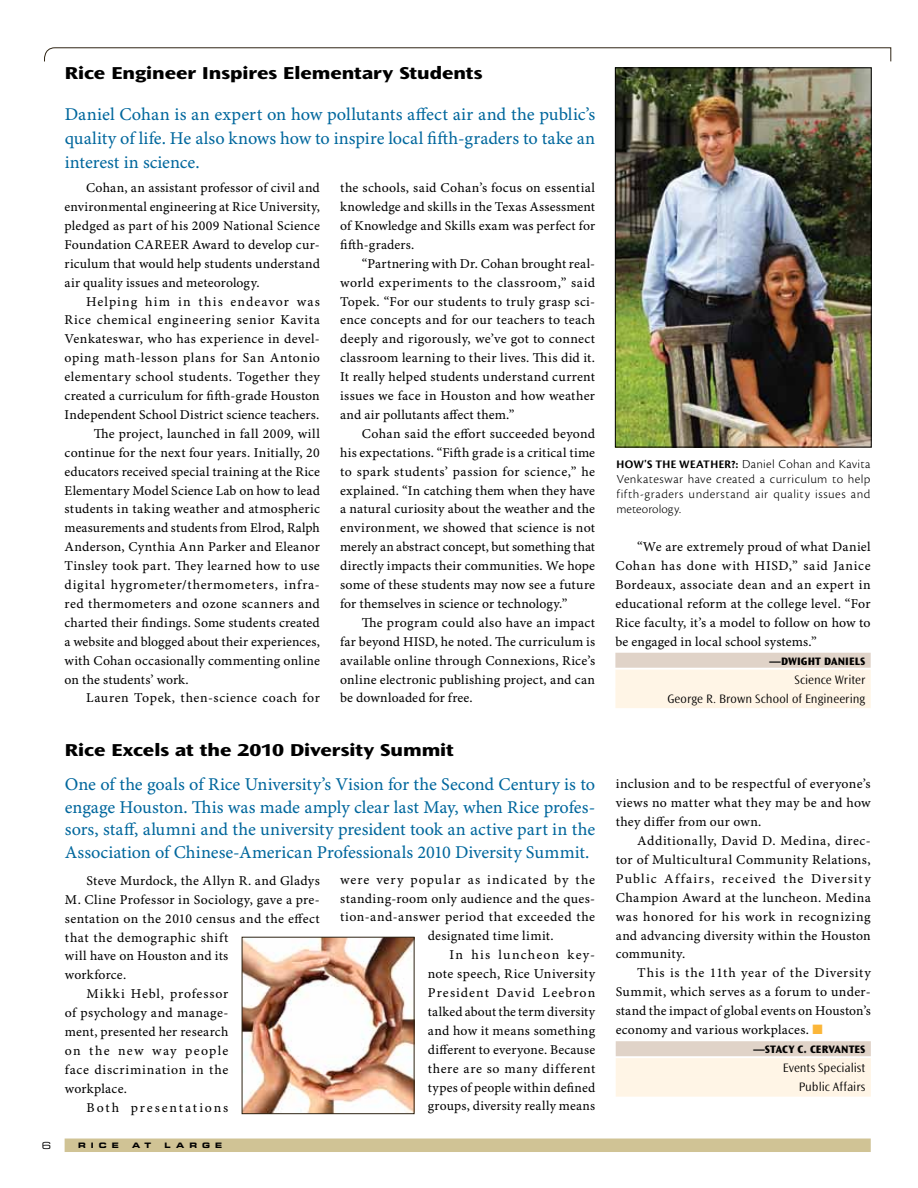
<style>
.page{position:relative;width:918px;height:1188px;background:#fff}
.page>*{position:absolute;margin:0;border:0;box-sizing:border-box;transform-origin:0 0}
.t1{font:18px/22.5px "Minion Pro Capt";letter-spacing:-.005em;color:#00679d;text-align:justify}
.t2{font:800 expanded 18px "Ocean Sans Std";color:#000}
.t3{font:13.5px/18.9px "Minion Pro Capt";letter-spacing:.02em;color:#000;text-align:justify}
.t4{font:13.5px "Minion Pro Capt";letter-spacing:.04em;color:#000}
.t5{font:13.5px "Minion Pro Capt";letter-spacing:.05em;color:#000}
.t6{font:13.5px "Minion Pro Capt";color:#000}
.t7{font:13.5px "Minion Pro Capt";letter-spacing:.07em;color:#000}
.t8{font:13.5px "Minion Pro Capt";letter-spacing:.08em;color:#000}
.t9{font:13.5px "Minion Pro Capt";letter-spacing:.055em;color:#000}
.t10{font:13.5px "Minion Pro Capt";letter-spacing:.075em;color:#000}
.t11{font:13.5px "Minion Pro Capt";letter-spacing:.06em;color:#000}
.t12{font:13.5px "Minion Pro Capt";letter-spacing:.085em;color:#000}
.t13{font:13.5px "Minion Pro Capt";letter-spacing:.135em;color:#000}
.t14{font:13.5px "Minion Pro Capt";letter-spacing:.095em;color:#000}
.t15{font:12.75px/15px "Cronos Pro Lt Capt";letter-spacing:.035em;color:#000;text-align:justify}
.t16{font:300 12.75px/19px "Ocean Sans Std";letter-spacing:.005em;color:#000;text-align:right}
.t17{font:800 11.25px "Ocean Sans Std";letter-spacing:.01em;color:#000}
.t18{font:9.75px "Eurostile LT Std Ex 2";color:#000}
.t19{font:7.5px "Eurostile LT Std Bold Ex 2";color:#000}
.s1{font-family:"Cronos Pro Bold Disp";font-size:12px}
.s2{color:#fbb639}
</style>
<div class="page">
<svg style="left:44px;top:47px;width:848px;height:15px"></svg>
<img style="left:244px;top:939px;width:168px;height:173px">
<div style="left:242px;top:937px;width:172px;height:177px;border:1px solid #2e2414"></div>
<div style="left:65px;top:1139px;width:806px;height:13px;background:#d0c395"></div>
<div style="left:615px;top:653px;width:256px;height:15px;background:#e0d3c8"></div>
<div style="left:615px;top:670px;width:256px;height:19px;background:#fff5e6"></div>
<div style="left:615px;top:689px;width:256px;height:19px;background:#fff5e6"></div>
<img style="left:617px;top:70px;width:252px;height:375px">
<div style="left:615px;top:68px;width:256px;height:379px;border:1px solid #000"></div>
<div style="left:616px;top:1041px;width:255px;height:15px;background:#e0d3c8"></div>
<div style="left:616px;top:1058px;width:255px;height:20px;background:#fff5e6"></div>
<div style="left:616px;top:1077px;width:255px;height:20px;background:#fff5e6"></div>
<h1 class="t2" style="left:65px;top:62px;width:419px">Rice Engineer Inspires Elementary Students</h1>
<h1 class="t1" style="left:65px;top:103px;width:532px;line-height:24px">Daniel Cohan is an expert on how pollutants affect air and the public’s quality of life. He also knows how to inspire local fifth-graders to take an interest in science.</h1>
<p class="t3" style="left:65px;top:179px;width:257px;text-indent:22px">Cohan, an assistant professor of civil and environmental engineering at Rice University, pledged as part of his 2009 National Science Foundation CAREER Award to develop cur&shy;riculum that would help students understand air quality issues and meteorology.</p>
<p class="t8" style="left:86px;top:293px;width:235px">Helping him in this endeavor was</p>
<p class="t5" style="left:65px;top:312px;width:257px">Rice chemical engineering senior Kavita</p>
<p class="t3" style="left:65px;top:330px;width:257px">Venkateswar, who has experience in devel-</p>
<p class="t4" style="left:65px;top:350px;width:257px">oping math-lesson plans for San Antonio</p>
<p class="t3" style="left:65px;top:368px;width:257px">elementary school students. Together they</p>
<p class="t3" style="left:65px;top:387px;width:257px">created a curriculum for fifth-grade Houston</p>
<p class="t3" style="left:65px;top:406px;width:256px">Independent School District science teachers.</p>
<p class="t3" style="left:94px;top:425px;width:228px">The project, launched in fall 2009, will</p>
<p class="t3" style="left:65px;top:444px;width:257px">continue for the next four years. Initially, 20</p>
<p class="t3" style="left:65px;top:463px;width:257px">educators received special training at the Rice</p>
<p class="t3" style="left:65px;top:481px;width:257px">Elementary Model Science Lab on how to lead</p>
<p class="t3" style="left:65px;top:500px;width:257px">students in taking weather and atmospheric</p>
<p class="t6" style="left:65px;top:520px;width:257px">measurements and students from Elrod, Ralph</p>
<p class="t3" style="left:65px;top:538px;width:257px">Anderson, Cynthia Ann Parker and Eleanor</p>
<p class="t3" style="left:65px;top:557px;width:257px">Tinsley took part. They learned how to use</p>
<p class="t5" style="left:65px;top:577px;width:257px">digital hygrometer/thermometers, infra-</p>
<p class="t3" style="left:65px;top:595px;width:257px">red thermometers and ozone scanners and</p>
<p class="t3" style="left:65px;top:614px;width:257px">charted their findings. Some students created</p>
<p class="t3" style="left:65px;top:633px;width:257px">a website and blogged about their experiences,</p>
<p class="t3" style="left:65px;top:652px;width:257px">with Cohan occasionally commenting online</p>
<p class="t3" style="left:65px;top:670px;width:126px">on the students’ work.</p>
<p class="t4" style="left:86px;top:690px;width:235px">Lauren Topek, then-science coach for</p>
<p class="t3" style="left:340px;top:179px;width:256px">the schools, said Cohan’s focus on essential knowledge and skills in the Texas Assessment of Knowledge and Skills exam was perfect for fifth-graders.</p>
<p class="t3" style="left:340px;top:255px;width:257px;text-indent:22px">“Partnering with Dr. Cohan brought real&shy;world experiments to the classroom,” said Topek. “For our students to truly grasp sci&shy;ence concepts and for our teachers to teach deeply and rigorously, we’ve got to connect classroom learning to their lives. This did it.<br>It really helped students understand current issues we face in Houston and how weather and air pollutants affect them.”</p>
<p class="t3" style="left:340px;top:425px;width:256px;text-indent:22px">Cohan said the effort succeeded beyond his expectations. “Fifth grade is a critical time to spark students’ passion for science,” he explained. “In catching them when they have a natural curiosity about the weather and the environment, we showed that science is not merely an abstract concept, but something that directly impacts their communities. We hope some of these students may now see a future for themselves in science or technology.”</p>
<p class="t3" style="left:340px;top:614px;width:256px;text-indent:22px">The program could also have an impact far beyond HISD, he noted. The curriculum is available online through Connexions, Rice’s online electronic publishing project, and can be downloaded for free.</p>
<p class="t15" style="left:616px;top:456px;width:256px"><span class="s1">HOW'S THE WEATHER?:</span> Daniel Cohan and Kavita Venkateswar have created a curriculum to help fifth-graders understand air quality issues and meteorology.</p>
<p class="t3" style="left:615px;top:538px;width:257px;text-indent:22px">“We are extremely proud of what Daniel Cohan has done with HISD,” said Janice Bordeaux, associate dean and an expert in educational reform at the college level. “For Rice faculty, it’s a model to follow on how to be engaged in local school systems.”</p>
<p class="t17" style="left:769px;top:655px;width:97px">—DWIGHT DANIELS</p>
<p class="t16" style="left:667px;top:670px;width:199px">Science Writer<br>George R. Brown School of Engineering</p>
<h1 class="t2" style="left:65px;top:740px;width:391px">Rice Excels at the 2010 Diversity Summit</h1>
<p class="t1" style="left:65px;top:774px;width:532px">One of the goals of Rice University’s Vision for the Second Century is to engage Houston. This was made amply clear last May, when Rice profes&shy;sors, staff, alumni and the university president took an active part in the Association of Chinese-American Professionals 2010 Diversity Summit.</p>
<p class="t3" style="left:616px;top:775px;width:257px">inclusion and to be respectful of everyone’s views no matter what they may be and how they differ from our own.</p>
<p class="t3" style="left:616px;top:832px;width:257px;text-indent:22px">Additionally, David D. Medina, direc&shy;tor of Multicultural Community Relations, Public Affairs, received the Diversity Champion Award at the luncheon. Medina was honored for his work in recognizing and advancing diversity within the Houston community.</p>
<p class="t3" style="left:616px;top:964px;width:257px;text-indent:22px">This is the 11th year of the Diversity Summit, which serves as a forum to under&shy;stand the impact of global events on Houston’s economy and various workplaces. <span class="s2">■</span></p>
<p class="t17" style="left:754px;top:1043px;width:113px">—STACY C. CERVANTES</p>
<p class="t16" style="left:783px;top:1059px;width:84px">Events Specialist<br>Public Affairs</p>
<p class="t7" style="left:340px;top:871px;width:257px">were very popular as indicated by the</p>
<p class="t3" style="left:340px;top:889px;width:257px">standing-room only audience and the ques-</p>
<p class="t4" style="left:340px;top:909px;width:257px">tion-and-answer period that exceeded the</p>
<p class="t3" style="left:428px;top:927px;width:127px">designated time limit.</p>
<p class="t14" style="left:449px;top:947px;width:147px">In his luncheon key-</p>
<p class="t3" style="left:428px;top:965px;width:169px">note speech, Rice University</p>
<p class="t10" style="left:428px;top:985px;width:169px">President David Leebron</p>
<p class="t3" style="left:428px;top:1003px;width:169px">talked about the term diversity</p>
<p class="t3" style="left:428px;top:1022px;width:169px">and how it means something</p>
<p class="t3" style="left:428px;top:1041px;width:169px">different to everyone. Because</p>
<p class="t4" style="left:428px;top:1060px;width:169px">there are so many different</p>
<p class="t3" style="left:428px;top:1078px;width:169px">types of people within defined</p>
<p class="t3" style="left:428px;top:1097px;width:169px">groups, diversity really means</p>
<p class="t3" style="left:87px;top:872px;width:235px">Steve Murdock, the Allyn R. and Gladys</p>
<p class="t3" style="left:65px;top:891px;width:256px">M. Cline Professor in Sociology, gave a pre-</p>
<p class="t3" style="left:65px;top:909px;width:256px">sentation on the 2010 census and the effect</p>
<p class="t4" style="left:65px;top:929px;width:165px">that the demographic shift</p>
<p class="t3" style="left:65px;top:947px;width:165px">will have on Houston and its</p>
<p class="t3" style="left:65px;top:966px;width:63px">workforce.</p>
<p class="t11" style="left:87px;top:986px;width:143px">Mikki Hebl, professor</p>
<p class="t3" style="left:65px;top:1004px;width:165px">of psychology and manage-</p>
<p class="t3" style="left:65px;top:1023px;width:165px">ment, presented her research</p>
<p class="t12" style="left:65px;top:1043px;width:165px">on the new way people</p>
<p class="t9" style="left:65px;top:1061px;width:165px">face discrimination in the</p>
<p class="t3" style="left:65px;top:1080px;width:64px">workplace.</p>
<p class="t13" style="left:87px;top:1099px;width:143px">Both presentations</p>
<p class="t18" style="left:42px;top:1139px;width:11px">6</p>
<p class="t19" style="left:78px;top:1140px;width:42px">RICE</p>
<p class="t19" style="left:132px;top:1140px;width:21px">A T</p>
<p class="t19" style="left:165px;top:1140px;width:23px">L AR</p>
<p class="t19" style="left:202px;top:1140px;width:22px">G E</p>
</div>
